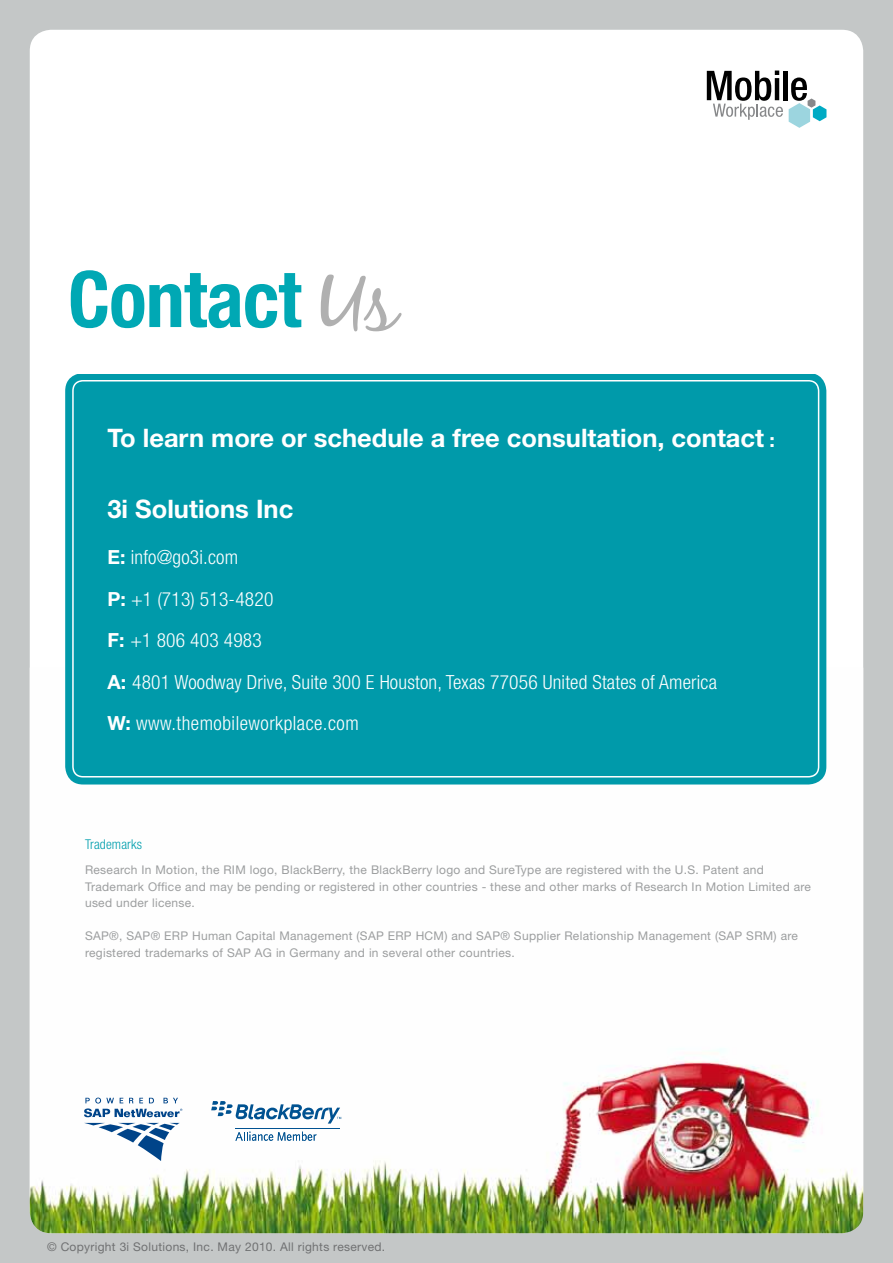
<style>
.page{position:relative;width:893px;height:1263px;background:#c4c7c7}
.page>*{position:absolute;margin:0;border:0;box-sizing:border-box;transform-origin:0 0}
.t1{font:700 condensed 78px "Helvetica Neue";letter-spacing:-.01em;color:#00a8b4}
.t2{font:700 25.5px "Helvetica Neue";color:#fff}
.t3{font:300 condensed 19.5px/41.5px "Helvetica Neue";letter-spacing:.01em;color:#fff}
.t4{font:300 condensed 13.5px "Helvetica Neue";letter-spacing:.01em;color:#009ead}
.t5{font:12px/16.5px "Helvetica Neue";letter-spacing:.025em;color:#9c9e9f}
.t6{font:12px "Helvetica Neue";letter-spacing:.025em;color:#707172}
.s1{font-family:"Black Jack";font-weight:400;font-stretch:normal;font-size:81px;color:#b0b0b0}
.s2{font-size:19.5px}
.s3{font-weight:700;font-stretch:normal}
</style>
<div class="page">
<div style="left:30px;top:30px;width:833px;height:1203px;background:#fff;border-radius:21px"></div>
<img style="left:30px;top:667px;width:833px;height:566px">
<svg style="left:65px;top:374px;width:761px;height:410px;background:#0d9fae"></svg>
<div style="left:72px;top:380px;width:747px;height:397px;background:#009aaa"></div>
<svg style="left:211px;top:1101px;width:130px;height:22px"></svg>
<svg style="left:235px;top:1131px;width:81px;height:10px"></svg>
<hr style="left:235px;top:1129px;width:105px;height:1px;background:#005291">
<svg style="left:84px;top:1123px;width:96px;height:38px"></svg>
<svg style="left:84px;top:1097px;width:98px;height:20px"></svg>
<svg style="left:707px;top:70px;width:120px;height:58px"></svg>
<h1 class="t1" style="left:68px;top:252px;width:331px">Contact <span class="s1">Us</span></h1>
<h2 class="t2" style="left:107px;top:422px;width:669px">To learn more or schedule a free consultation, contact <span class="s2">:</span></h2>
<h2 class="t2" style="left:107px;top:493px;width:187px">3i Solutions Inc</h2>
<h3 class="t3" style="left:107px;top:536px;width:611px"><span class="s3">E:</span> info@go3i.com<br><span class="s3">P:</span> +1 (713) 513-4820<br><span class="s3">F:</span> +1 806 403 4983<br><span class="s3">A:</span> 4801 Woodway Drive, Suite 300 E Houston, Texas 77056 United States of America <span class="s3">W:</span> www.themobileworkplace.com</h3>
<p class="t4" style="left:85px;top:836px;width:58px">Trademarks</p>
<p class="t5" style="left:85px;top:861px;width:727px">Research In Motion, the RIM logo, BlackBerry, the BlackBerry logo and SureType are registered with the U.S. Patent and<br>Trademark Office and may be pending or registered in other countries - these and other marks of Research In Motion Limited are used under license.</p>
<p class="t5" style="left:85px;top:927px;width:714px">SAP®, SAP® ERP Human Capital Management (SAP ERP HCM) and SAP® Supplier Relationship Management (SAP SRM) are registered trademarks of SAP AG in Germany and in several other countries.</p>
<p class="t6" style="left:47px;top:1240px;width:340px">© Copyright 3i Solutions, Inc. May 2010. All rights reserved.</p>
</div>
